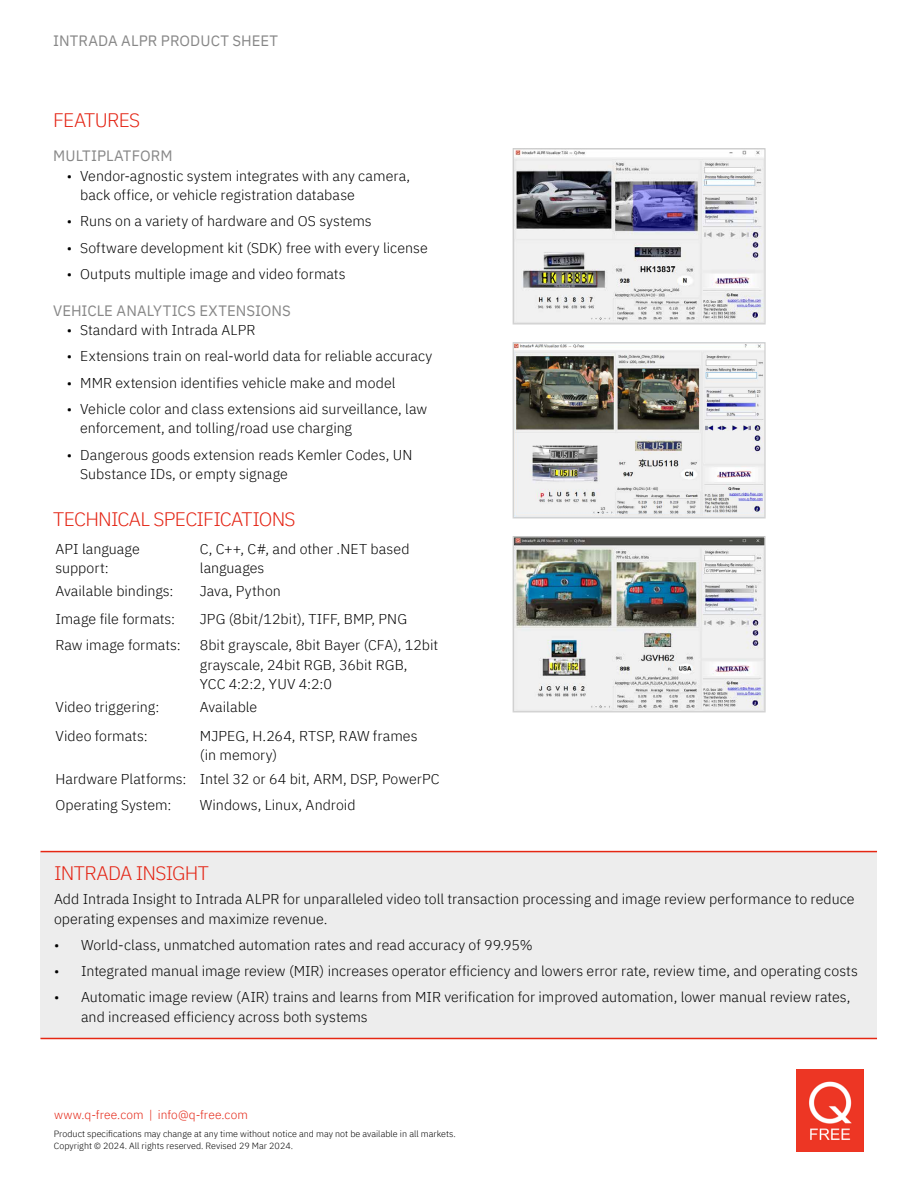
<style>
.page{position:relative;width:918px;height:1188px;background:#fff}
.page>*{position:absolute;margin:0;border:0;box-sizing:border-box;transform-origin:0 0}
.t1{font:300 19.5px "IBM Plex Sans";letter-spacing:-.04em;color:#e42313}
.t2{font:15px "IBM Plex Sans";letter-spacing:.005em;color:#878787}
.t3{font:300 14.25px/19.5px "IBM Plex Sans";color:#000}
.t4{font:300 12px "IBM Plex Sans";letter-spacing:.01em;color:#e42313}
.t5{font:300 9px/12px "IBM Plex Sans";color:#000}
</style>
<div class="page">
<img style="left:796px;top:1069px;width:68px;height:82px">
<div style="left:40px;top:852px;width:837px;height:186px;background:#ededed"></div>
<hr style="left:41px;top:1038px;width:836px;height:1px;background:#e52713">
<hr style="left:40px;top:851px;width:837px;height:1px;background:#e52713">
<img style="left:515px;top:150px;width:249px;height:173px">
<div style="left:513px;top:148px;width:253px;height:177px;border:1px solid #d2d2d2"></div>
<img style="left:515px;top:344px;width:249px;height:172px">
<div style="left:513px;top:342px;width:253px;height:176px;border:1px solid #d2d2d2"></div>
<img style="left:515px;top:538px;width:249px;height:172px">
<div style="left:513px;top:536px;width:253px;height:176px;border:1px solid #d2d2d2"></div>
<p class="t2" style="left:53px;top:29px;width:227px">INTRADA ALPR PRODUCT SHEET</p>
<h1 class="t1" style="left:53px;top:105px;width:89px">FEATURES</h1>
<p class="t2" style="left:53px;top:144px;width:121px">MULTIPLATFORM</p>
<p class="t3" style="left:80px;top:165px;width:332px;text-indent:-13px">• Vendor-agnostic system integrates with any camera, back office, or vehicle registration database</p>
<p class="t3" style="left:67px;top:210px;width:307px">• Runs on a variety of hardware and OS systems</p>
<p class="t3" style="left:67px;top:237px;width:363px">• Software development kit (SDK) free with every license</p>
<p class="t3" style="left:67px;top:263px;width:280px">• Outputs multiple image and video formats</p>
<p class="t2" style="left:53px;top:299px;width:239px">VEHICLE ANALYTICS EXTENSIONS</p>
<p class="t3" style="left:67px;top:319px;width:190px">• Standard with Intrada ALPR</p>
<p class="t3" style="left:67px;top:345px;width:367px">• Extensions train on real-world data for reliable accuracy</p>
<p class="t3" style="left:67px;top:372px;width:330px">• MMR extension identifies vehicle make and model</p>
<p class="t3" style="left:80px;top:398px;width:349px;text-indent:-13px">• Vehicle color and class extensions aid surveillance, law enforcement, and tolling/road use charging</p>
<p class="t3" style="left:80px;top:444px;width:334px;text-indent:-13px">• Dangerous goods extension reads Kemler Codes, UN<br>Substance IDs, or empty signage</p>
<h1 class="t1" style="left:53px;top:505px;width:244px">TECHNICAL SPECIFICATIONS</h1>
<p class="t3" style="left:55px;top:538px;width:86px">API language support:</p>
<p class="t3" style="left:200px;top:538px;width:211px">C, C++, C#, and other .NET based languages</p>
<p class="t3" style="left:55px;top:581px;width:120px">Available bindings:</p>
<p class="t3" style="left:200px;top:581px;width:83px">Java, Python</p>
<p class="t3" style="left:55px;top:608px;width:121px">Image file formats:</p>
<p class="t3" style="left:200px;top:608px;width:209px">JPG (8bit/12bit), TIFF, BMP, PNG</p>
<p class="t3" style="left:55px;top:634px;width:127px">Raw image formats:</p>
<p class="t3" style="left:200px;top:634px;width:240px">8bit grayscale, 8bit Bayer (CFA), 12bit grayscale, 24bit RGB, 36bit RGB,<br>YCC 4:2:2, YUV 4:2:0</p>
<p class="t3" style="left:55px;top:696px;width:106px">Video triggering:</p>
<p class="t3" style="left:200px;top:696px;width:59px">Available</p>
<p class="t3" style="left:55px;top:725px;width:94px">Video formats:</p>
<p class="t3" style="left:200px;top:725px;width:219px">MJPEG, H.264, RTSP, RAW frames (in memory)</p>
<p class="t3" style="left:55px;top:764px;width:386px;line-height:26.5px">Hardware Platforms: Intel 32 or 64 bit, ARM, DSP, PowerPC<br>Operating System:</p>
<p class="t3" style="left:200px;top:794px;width:157px">Windows, Linux, Android</p>
<h1 class="t1" style="left:54px;top:859px;width:156px">INTRADA INSIGHT</h1>
<p class="t3" style="left:54px;top:888px;width:802px">Add Intrada Insight to Intrada ALPR for unparalleled video toll transaction processing and image review performance to reduce operating expenses and maximize revenue.</p>
<p class="t3" style="left:54px;top:934px;width:480px">• World-class, unmatched automation rates and read accuracy of 99.95%</p>
<p class="t3" style="left:54px;top:960px;width:805px">• Integrated manual image review (MIR) increases operator efficiency and lowers error rate, review time, and operating costs</p>
<p class="t3" style="left:81px;top:986px;width:771px;text-indent:-27px">• Automatic image review (AIR) trains and learns from MIR verification for improved automation, lower manual review rates, and increased efficiency across both systems</p>
<p class="t4" style="left:54px;top:1106px;width:195px">www.q-free.com | info@q-free.com</p>
<p class="t5" style="left:54px;top:1127px;width:403px">Product specifications may change at any time without notice and may not be available in all markets.<br>Copyright © 2024. All rights reserved. Revised 29 Mar 2024.</p>
</div>
